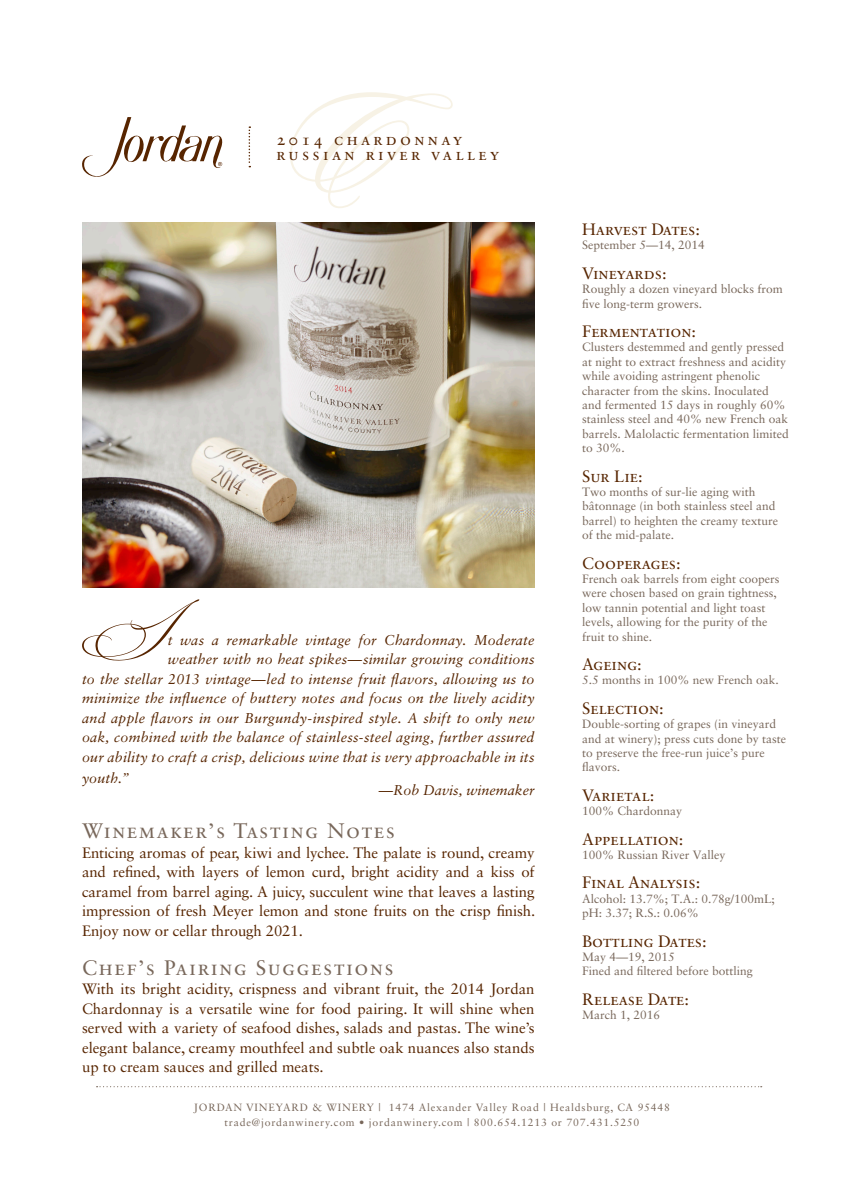
<style>
.page{position:relative;width:864px;height:1188px;background:#fff}
.page>*{position:absolute;margin:0;border:0;box-sizing:border-box;transform-origin:0 0}
.t1{font:51.75px "Bickham Script MM Sw Caps";color:#572500}
.t2{font:21px "Sabon LT Std";letter-spacing:.075em;color:#78675a}
.t3{font:16.5px "Sabon LT Std";color:#572500}
.t4{font:16.5px "Sabon LT Std";letter-spacing:.2em;color:#572500}
.t5{font:15px/19.5px "Sabon LT Std";color:#572500;text-align:justify}
.t6{font:italic 14.25px/19.5px "Sabon LT Std";letter-spacing:.015em;color:#572500;text-align:right}
.t7{font:12px/14.4px "Sabon LT Std";color:#78675a}
.t8{font:10.5px "Sabon LT Std";letter-spacing:.075em;color:#78675a}
</style>
<div class="page">
<img style="left:82px;top:222px;width:453px;height:365px">
<svg style="left:82px;top:117px;width:141px;height:60px"></svg>
<svg style="left:249px;top:126px;width:1px;height:41px"></svg>
<svg style="left:290px;top:92px;width:163px;height:116px"></svg>
<svg style="left:97px;top:1086px;width:665px;height:1px"></svg>
<p class="t4" style="left:276px;top:129px;width:187px">2014 chardonnay</p>
<p class="t4" style="left:276px;top:144px;width:224px">russian river valley</p>
<p class="t1" style="left:76px;top:606px;width:125px">I</p>
<p class="t6" style="left:82px;top:630px;width:454px">t was a remarkable vintage for Chardonnay. Moderate<br>weather with no heat spikes—similar growing conditions<br>to the stellar 2013 vintage—led to intense fruit flavors, allowing us to minimize the influence of buttery notes and focus on the lively acidity and apple flavors in our Burgundy-inspired style. A shift to only new oak, combined with the balance of stainless-steel aging, further assured our ability to craft a crisp, delicious wine that is very approachable in its</p>
<p class="t6" style="left:82px;top:768px;width:49px">youth.”</p>
<p class="t6" style="left:379px;top:780px;width:157px">—Rob Davis, winemaker</p>
<p class="t2" style="left:82px;top:819px;width:315px">Winemaker’s Tasting Notes</p>
<p class="t5" style="left:82px;top:843px;width:455px">Enticing aromas of pear, kiwi and lychee. The palate is round, creamy and refined, with layers of lemon curd, bright acidity and a kiss of caramel from barrel aging. A juicy, succulent wine that leaves a lasting impression of fresh Meyer lemon and stone fruits on the crisp finish.<br>Enjoy now or cellar through 2021.</p>
<p class="t2" style="left:82px;top:955px;width:313px">Chef’s Pairing Suggestions</p>
<p class="t5" style="left:82px;top:979px;width:454px">With its bright acidity, crispness and vibrant fruit, the 2014 Jordan Chardonnay is a versatile wine for food pairing. It will shine when served with a variety of seafood dishes, salads and pastas. The wine’s elegant balance, creamy mouthfeel and subtle oak nuances also stands up to cream sauces and grilled meats.</p>
<p class="t3" style="left:582px;top:219px;width:119px">Harvest Dates:</p>
<p class="t7" style="left:582px;top:238px;width:124px">September 5—14, 2014</p>
<p class="t3" style="left:582px;top:263px;width:86px">Vineyards:</p>
<p class="t7" style="left:582px;top:282px;width:202px">Roughly a dozen vineyard blocks from five long-term growers.</p>
<p class="t3" style="left:582px;top:321px;width:116px">Fermentation:</p>
<p class="t7" style="left:582px;top:340px;width:208px">Clusters destemmed and gently pressed at night to extract freshness and acidity while avoiding astringent phenolic character from the skins. Inoculated and fermented 15 days in roughly 60% stainless steel and 40% new French oak barrels. Malolactic fermentation limited to 30%.</p>
<p class="t3" style="left:582px;top:466px;width:62px">Sur Lie:</p>
<p class="t7" style="left:582px;top:484px;width:197px">Two months of sur-lie aging with bâtonnage (in both stainless steel and barrel) to heighten the creamy texture of the mid-palate.</p>
<p class="t3" style="left:582px;top:553px;width:100px">Cooperages:</p>
<p class="t7" style="left:582px;top:571px;width:199px">French oak barrels from eight coopers were chosen based on grain tightness, low tannin potential and light toast levels, allowing for the purity of the fruit to shine.</p>
<p class="t3" style="left:582px;top:654px;width:61px">Ageing:</p>
<p class="t7" style="left:582px;top:673px;width:198px">5.5 months in 100% new French oak.</p>
<p class="t3" style="left:582px;top:698px;width:83px">Selection:</p>
<p class="t7" style="left:582px;top:717px;width:206px">Double-sorting of grapes (in vineyard and at winery); press cuts done by taste to preserve the free-run juice’s pure flavors.</p>
<p class="t3" style="left:582px;top:785px;width:74px">Varietal:</p>
<p class="t7" style="left:582px;top:804px;width:102px">100% Chardonnay</p>
<p class="t3" style="left:582px;top:829px;width:103px">Appellation:</p>
<p class="t7" style="left:582px;top:847px;width:145px">100% Russian River Valley</p>
<p class="t3" style="left:582px;top:873px;width:120px">Final Analysis:</p>
<p class="t7" style="left:582px;top:891px;width:194px">Alcohol: 13.7%; T.A.: 0.78g/100mL; pH: 3.37; R.S.: 0.06%</p>
<p class="t3" style="left:582px;top:931px;width:126px">Bottling Dates:</p>
<p class="t7" style="left:582px;top:949px;width:94px">May 4—19, 2015</p>
<p class="t7" style="left:582px;top:964px;width:172px">Fined and filtered before bottling</p>
<p class="t3" style="left:582px;top:989px;width:108px">Release Date:</p>
<p class="t7" style="left:582px;top:1008px;width:80px">March 1, 2016</p>
<p class="t8" style="left:194px;top:1101px;width:478px">JORDAN VINEYARD &amp; WINERY | 1474 Alexander Valley Road | Healdsburg, CA 95448</p>
<p class="t8" style="left:225px;top:1116px;width:416px">trade@jordanwinery.com • jordanwinery.com | 800.654.1213 or 707.431.5250</p>
</div>
